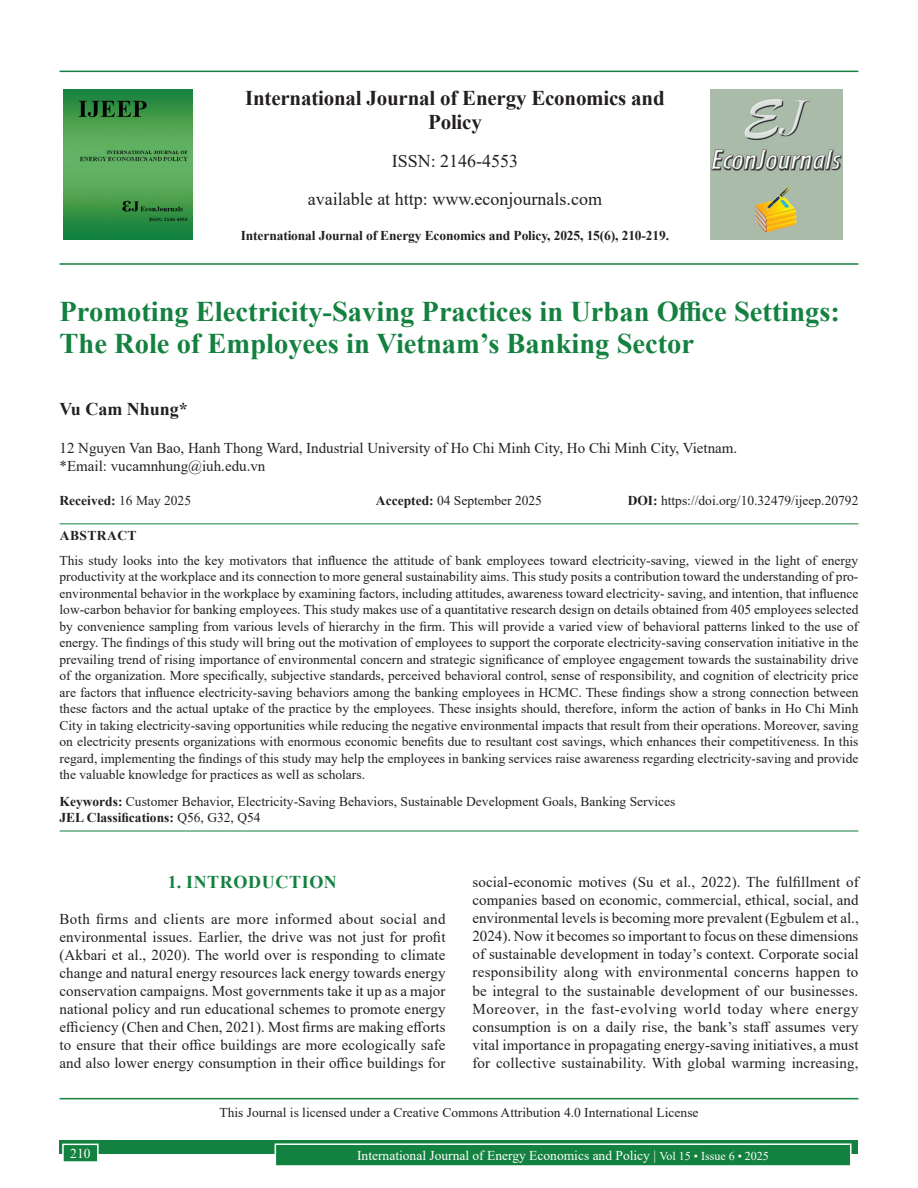
<style>
.page{position:relative;width:918px;height:1188px;background:#fff}
.page>*{position:absolute;margin:0;border:0;box-sizing:border-box;transform-origin:0 0}
.AT{font:700 28.5px/31.5px "Times New Roman";color:#13813f}
.JN{font:700 21px/24px "Times New Roman";letter-spacing:-.01em;color:#231f20;text-align:center}
.ISSN{font:18px "Times New Roman";color:#231f20}
.t1{font:700 18px "Times New Roman";letter-spacing:.035em;color:#13813f}
.AU{font:700 18px "Times New Roman";color:#231f20}
.TX{font:15px/18.1px "Times New Roman";letter-spacing:.005em;color:#231f20;text-align:justify}
.AFF{font:15px/18px "Times New Roman";color:#231f20}
.ABS{font:13.5px/16.5px "Times New Roman";color:#231f20;text-align:justify}
.KWD{font:13.5px/16.2px "Times New Roman";color:#231f20}
.CCA{font:13.5px "Times New Roman";color:#231f20}
.Folio{font:13.5px "Times New Roman";color:#fff}
.JD{font:700 13.5px "Times New Roman";letter-spacing:-.01em;color:#231f20}
.His{font:13.5px "Times New Roman";color:#231f20}
.His-2{font:700 13.5px "Times New Roman";color:#231f20}
.ABSH{font:700 13.5px "Times New Roman";letter-spacing:.035em;color:#231f20}
.s1{font-weight:400}
.s2{font-weight:700}
.s3{font-size:12px}
</style>
<div class="page">
<div style="left:60px;top:1140px;width:798px;height:13px;background:#13813f"></div>
<div style="left:275px;top:1144px;width:576px;height:22px;background:#13813f"></div>
<div style="left:275px;top:1143px;width:577px;height:24px;border:2px solid #fff"></div>
<div style="left:63px;top:1144px;width:35px;height:18px;background:#13813f"></div>
<div style="left:62px;top:1144px;width:37px;height:19px;border:2px solid #fff"></div>
<hr style="left:60px;top:71px;width:798px;height:1px;background:#13813f">
<hr style="left:60px;top:263px;width:798px;height:2px;background:#13813f">
<img style="left:64px;top:89px;width:129px;height:151px">
<img style="left:711px;top:89px;width:132px;height:150px">
<hr style="left:60px;top:523px;width:798px;height:1px;background:#13813f">
<hr style="left:60px;top:831px;width:798px;height:1px;background:#13813f">
<hr style="left:60px;top:1098px;width:798px;height:1px;background:#13813f">
<p class="JN" style="left:245px;top:85px;width:421px">International Journal of Energy Economics and<br>Policy</p>
<p class="ISSN" style="left:392px;top:148px;width:128px">ISSN: 2146-4553</p>
<p class="ISSN" style="left:308px;top:186px;width:296px">available at http: www.econjournals.com</p>
<p class="JD" style="left:241px;top:226px;width:430px">International Journal of Energy Economics and Policy, 2025, 15(6), 210-219.</p>
<p class="AT" style="left:60px;top:295px;width:782px">Promoting Electricity-Saving Practices in Urban Office Settings:<br>The Role of Employees in Vietnam’s Banking Sector</p>
<p class="AU" style="left:60px;top:396px;width:130px">Vu Cam Nhung*</p>
<p class="AFF" style="left:60px;top:438px;width:679px">12 Nguyen Van Bao, Hanh Thong Ward, Industrial University of Ho Chi Minh City, Ho Chi Minh City, Vietnam. *Email: vucamnhung@iuh.edu.vn</p>
<p class="His-2" style="left:60px;top:491px;width:133px">Received: <span class="s1">16 May 2025</span></p>
<p class="His" style="left:376px;top:491px;width:168px"><span class="s2">Accepted:</span> 04 September 2025</p>
<p class="His" style="left:628px;top:491px;width:232px"><span class="s2">DOI:</span> https://doi.org/10.32479/ijeep.20792</p>
<p class="ABSH" style="left:60px;top:525px;width:78px">ABSTRACT</p>
<p class="ABS" style="left:60px;top:552px;width:800px">This study looks into the key motivators that influence the attitude of bank employees toward electricity-saving, viewed in the light of energy productivity at the workplace and its connection to more general sustainability aims. This study posits a contribution toward the understanding of pro&shy;environmental behavior in the workplace by examining factors, including attitudes, awareness toward electricity- saving, and intention, that influence low-carbon behavior for banking employees. This study makes use of a quantitative research design on details obtained from 405 employees selected by convenience sampling from various levels of hierarchy in the firm. This will provide a varied view of behavioral patterns linked to the use of energy. The findings of this study will bring out the motivation of employees to support the corporate electricity-saving conservation initiative in the prevailing trend of rising importance of environmental concern and strategic significance of employee engagement towards the sustainability drive of the organization. More specifically, subjective standards, perceived behavioral control, sense of responsibility, and cognition of electricity price are factors that influence electricity-saving behaviors among the banking employees in HCMC. These findings show a strong connection between these factors and the actual uptake of the practice by the employees. These insights should, therefore, inform the action of banks in Ho Chi Minh City in taking electricity-saving opportunities while reducing the negative environmental impacts that result from their operations. Moreover, saving on electricity presents organizations with enormous economic benefits due to resultant cost savings, which enhances their competitiveness. In this regard, implementing the findings of this study may help the employees in banking services raise awareness regarding electricity-saving and provide the valuable knowledge for practices as well as scholars.</p>
<p class="KWD" style="left:60px;top:793px;width:617px"><span class="s2">Keywords:</span> Customer Behavior, Electricity-Saving Behaviors, Sustainable Development Goals, Banking Services<br><span class="s2">JEL Classifications:</span> Q56, G32, Q54</p>
<p class="TX" style="left:472px;top:872px;width:388px">social-economic motives (Su et al., 2022). The fulfillment of companies based on economic, commercial, ethical, social, and environmental levels is becoming more prevalent (Egbulem et al., 2024). Now it becomes so important to focus on these dimensions of sustainable development in today’s context. Corporate social responsibility along with environmental concerns happen to be integral to the sustainable development of our businesses.<br>Moreover, in the fast-evolving world today where energy consumption is on a daily rise, the bank’s staff assumes very vital importance in propagating energy-saving initiatives, a must for collective sustainability. With global warming increasing,</p>
<p class="CCA" style="left:219px;top:1103px;width:481px">This Journal is licensed under a Creative Commons Attribution 4.0 International License</p>
<h1 class="t1" style="left:168px;top:869px;width:171px">1. INTRODUCTION</h1>
<p class="TX" style="left:60px;top:910px;width:388px">Both firms and clients are more informed about social and environmental issues. Earlier, the drive was not just for profit (Akbari et al., 2020). The world over is responding to climate change and natural energy resources lack energy towards energy conservation campaigns. Most governments take it up as a major national policy and run educational schemes to promote energy efficiency (Chen and Chen, 2021). Most firms are making efforts to ensure that their office buildings are more ecologically safe and also lower energy consumption in their office buildings for</p>
<p class="Folio" style="left:70px;top:1144px;width:22px">210</p>
<p class="Folio" style="left:357px;top:1146px;width:413px">International Journal of Energy Economics and Policy | <span class="s3">Vol 15 • Issue 6 • 2025</span></p>
</div>
